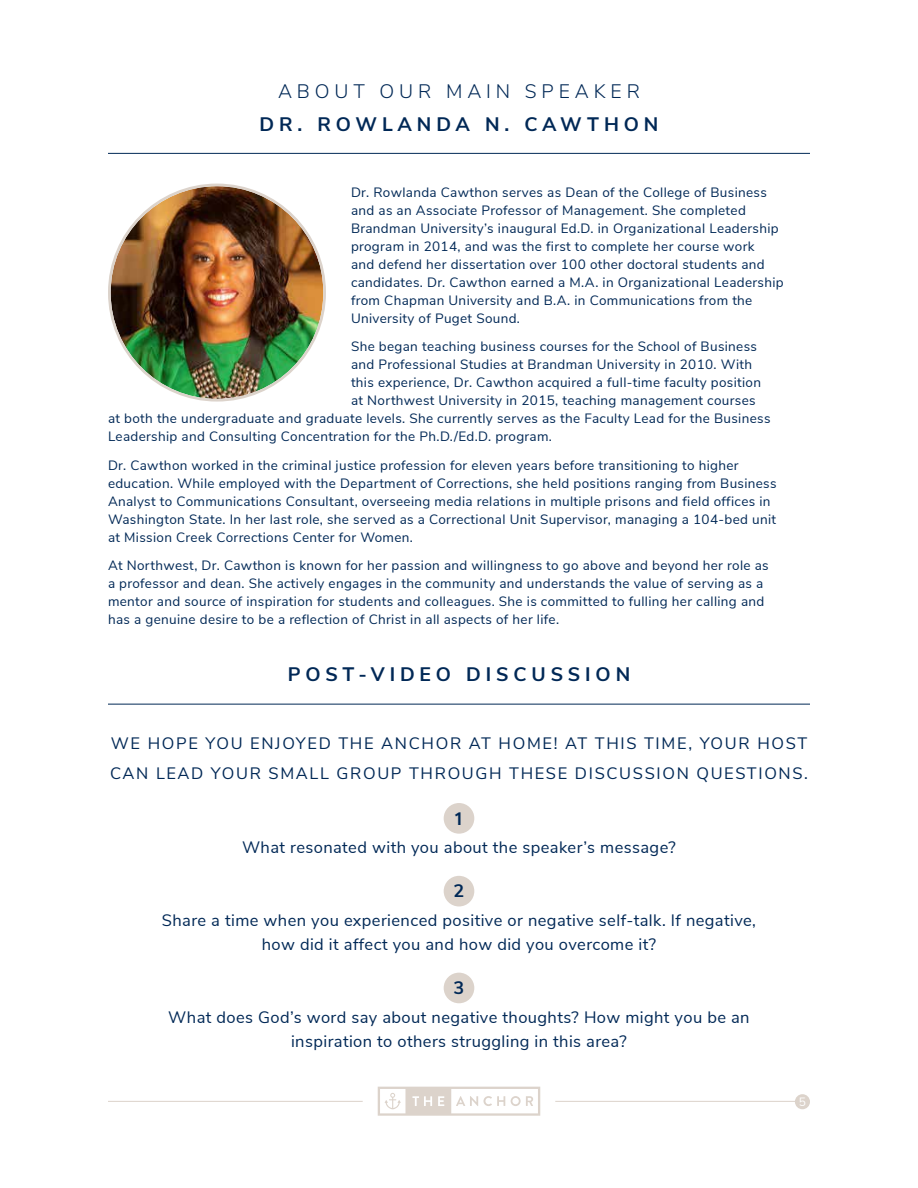
<style>
.page{position:relative;width:918px;height:1188px;background:#fff}
.page>*{position:absolute;margin:0;border:0;box-sizing:border-box;transform-origin:0 0}
.t1{font:700 19.5px "Nunito Sans";letter-spacing:.25em;color:#002856}
.t2{font:300 19.5px "Nunito Sans";letter-spacing:.25em;color:#002856}
.t3{font:700 18px "Nunito Sans";color:#002856}
.t4{font:16.5px/24px "Nunito Sans";letter-spacing:.025em;color:#002856;text-align:center}
.t5{font:16.5px/30px "Nunito Sans";letter-spacing:.1em;color:#002856}
.t6{font:13.5px/18px "Nunito Sans";letter-spacing:.025em;color:#002856}
.t7{font:12px "Nunito Sans";color:#fff}
</style>
<div class="page">
<hr style="left:555px;top:1101px;width:255px;height:1px;background:#dcd3cb">
<hr style="left:108px;top:1101px;width:255px;height:1px;background:#dcd3cb">
<svg style="left:378px;top:1087px;width:162px;height:29px"></svg>
<div style="left:795px;top:1094px;width:15px;height:15px;background:#dcd3cb;border-radius:50%"></div>
<hr style="left:108px;top:704px;width:702px;height:1px;background:#002856">
<hr style="left:108px;top:153px;width:702px;height:1px;background:#002856">
<div style="left:444px;top:803px;width:30px;height:31px;background:#dcd3cb;border-radius:50%"></div>
<div style="left:444px;top:876px;width:30px;height:30px;background:#dcd3cb;border-radius:50%"></div>
<div style="left:444px;top:973px;width:30px;height:30px;background:#dcd3cb;border-radius:50%"></div>
<img style="left:111px;top:186px;width:212px;height:213px;border-radius:106px">
<h1 class="t2" style="left:278px;top:77px;width:363px">ABOUT OUR MAIN SPEAKER</h1>
<h1 class="t1" style="left:260px;top:110px;width:400px">DR. ROWLANDA N. CAWTHON</h1>
<p class="t6" style="left:351px;top:183px;width:434px">Dr. Rowlanda Cawthon serves as Dean of the College of Business and as an Associate Professor of Management. She completed Brandman University’s inaugural Ed.D. in Organizational Leadership program in 2014, and was the first to complete her course work<br>and defend her dissertation over 100 other doctoral students and candidates. Dr. Cawthon earned a M.A. in Organizational Leadership from Chapman University and B.A. in Communications from the University of Puget Sound.</p>
<p class="t6" style="left:351px;top:337px;width:408px">She began teaching business courses for the School of Business</p>
<p class="t6" style="left:351px;top:355px;width:403px">and Professional Studies at Brandman University in 2010. With</p>
<p class="t6" style="left:351px;top:373px;width:412px">this experience, Dr. Cawthon acquired a full-time faculty position</p>
<p class="t6" style="left:351px;top:391px;width:406px">at Northwest University in 2015, teaching management courses</p>
<p class="t6" style="left:108px;top:409px;width:664px">at both the undergraduate and graduate levels. She currently serves as the Faculty Lead for the Business</p>
<p class="t6" style="left:108px;top:427px;width:446px">Leadership and Consulting Concentration for the Ph.D./Ed.D. program.</p>
<p class="t6" style="left:108px;top:455px;width:670px">Dr. Cawthon worked in the criminal justice profession for eleven years before transitioning to higher education. While employed with the Department of Corrections, she held positions ranging from Business Analyst to Communications Consultant, overseeing media relations in multiple prisons and field offices in Washington State. In her last role, she served as a Correctional Unit Supervisor, managing a 104-bed unit at Mission Creek Corrections Center for Women.</p>
<p class="t6" style="left:108px;top:555px;width:662px">At Northwest, Dr. Cawthon is known for her passion and willingness to go above and beyond her role as a professor and dean. She actively engages in the community and understands the value of serving as a mentor and source of inspiration for students and colleagues. She is committed to fulling her calling and has a genuine desire to be a reflection of Christ in all aspects of her life.</p>
<h1 class="t1" style="left:288px;top:660px;width:344px">POST-VIDEO DISCUSSION</h1>
<p class="t5" style="left:110px;top:727px;width:699px">WE HOPE YOU ENJOYED THE ANCHOR AT HOME! AT THIS TIME, YOUR HOST<br>CAN LEAD YOUR SMALL GROUP THROUGH THESE DISCUSSION QUESTIONS.</p>
<h2 class="t3" style="left:454px;top:805px;width:12px">1</h2>
<p class="t4" style="left:242px;top:835px;width:435px">What resonated with you about the speaker’s message?</p>
<h2 class="t3" style="left:454px;top:878px;width:12px">2</h2>
<p class="t4" style="left:162px;top:907px;width:596px">Share a time when you experienced positive or negative self-talk. If negative, how did it affect you and how did you overcome it?</p>
<h2 class="t3" style="left:454px;top:975px;width:12px">3</h2>
<p class="t4" style="left:168px;top:1004px;width:583px">What does God’s word say about negative thoughts? How might you be an inspiration to others struggling in this area?</p>
<p class="t7" style="left:799px;top:1093px;width:9px">5</p>
</div>
